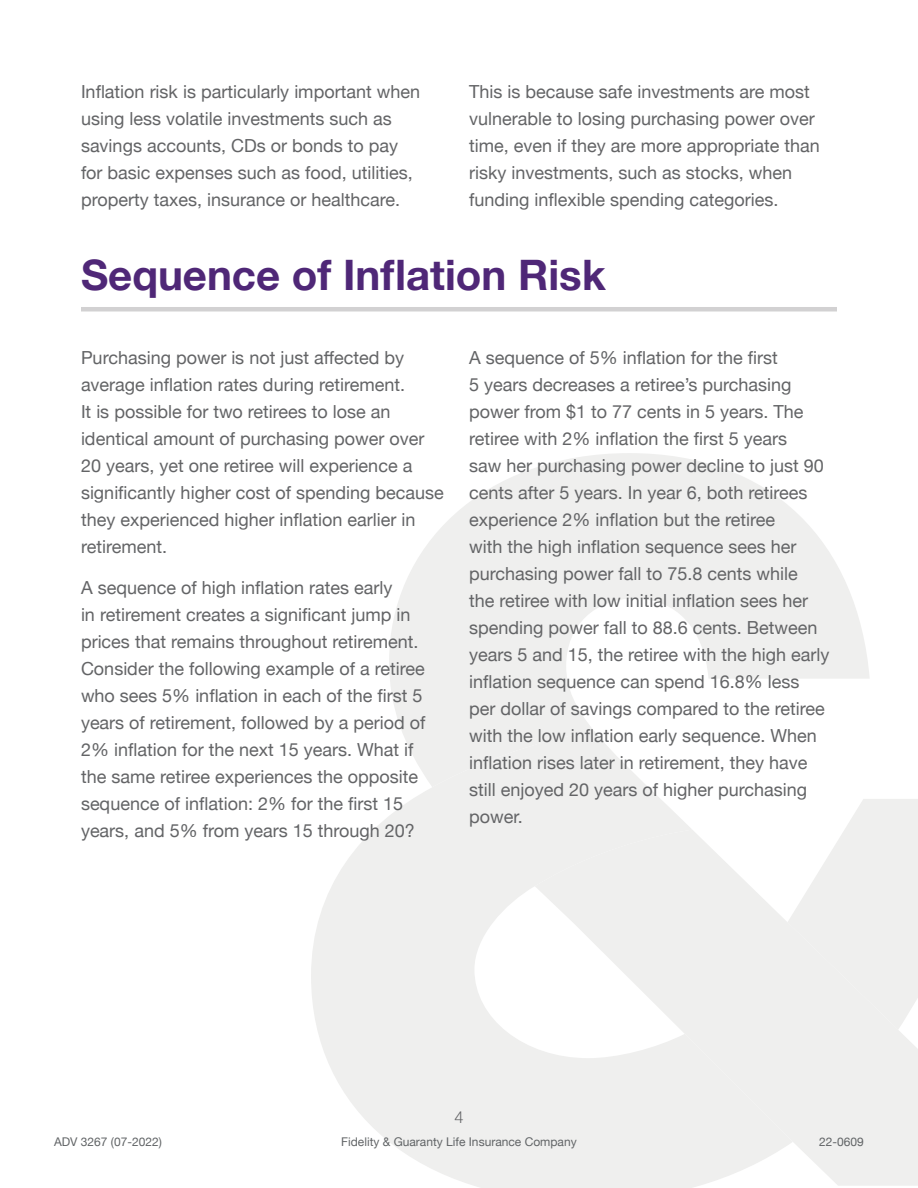
<style>
.page{position:relative;width:918px;height:1188px;background:#fff}
.page>*{position:absolute;margin:0;border:0;box-sizing:border-box;transform-origin:0 0}
.t1{font:700 42px "Helvetica Neue";color:#4f2777}
.t2{font:18px/27px "Helvetica Neue";color:#636466}
.t3{font:300 16.5px "Helvetica Neue";color:#636466}
.t4{font:12px "Helvetica Neue";color:#616466}
</style>
<div class="page">
<svg style="left:845px;top:799px;width:73px;height:31px;background:#f0f0f0"></svg>
<svg style="left:311px;top:787px;width:386px;height:401px;fill:#efefee"></svg>
<svg style="left:389px;top:453px;width:481px;height:334px;fill:#efefee"></svg>
<svg style="left:535px;top:830px;width:383px;height:356px;fill:#efefee"></svg>
<hr style="left:81px;top:307px;width:756px;height:4px;background:#d2d1d2">
<p class="t2" style="left:81px;top:79px;width:341px">Inflation risk is particularly important when using less volatile investments such as savings accounts, CDs or bonds to pay for basic expenses such as food, utilities, property taxes, insurance or healthcare.</p>
<p class="t2" style="left:469px;top:79px;width:352px">This is because safe investments are most vulnerable to losing purchasing power over time, even if they are more appropriate than risky investments, such as stocks, when funding inflexible spending categories.</p>
<h1 class="t1" style="left:81px;top:242px;width:526px">Sequence of Inflation Risk</h1>
<p class="t2" style="left:81px;top:345px;width:364px">Purchasing power is not just affected by average inflation rates during retirement.<br>It is possible for two retirees to lose an identical amount of purchasing power over 20 years, yet one retiree will experience a significantly higher cost of spending because they experienced higher inflation earlier in retirement.</p>
<p class="t2" style="left:81px;top:575px;width:346px">A sequence of high inflation rates early<br>in retirement creates a significant jump in prices that remains throughout retirement.<br>Consider the following example of a retiree who sees 5% inflation in each of the first 5 years of retirement, followed by a period of 2% inflation for the next 15 years. What if the same retiree experiences the opposite sequence of inflation: 2% for the first 15 years, and 5% from years 15 through 20?</p>
<p class="t2" style="left:469px;top:345px;width:362px">A sequence of 5% inflation for the first<br>5 years decreases a retiree’s purchasing power from $1 to 77 cents in 5 years. The retiree with 2% inflation the first 5 years<br>saw her purchasing power decline to just 90 cents after 5 years. In year 6, both retirees experience 2% inflation but the retiree<br>with the high inflation sequence sees her purchasing power fall to 75.8 cents while<br>the retiree with low initial inflation sees her spending power fall to 88.6 cents. Between years 5 and 15, the retiree with the high early inflation sequence can spend 16.8% less per dollar of savings compared to the retiree with the low inflation early sequence. When inflation rises later in retirement, they have still enjoyed 20 years of higher purchasing power.</p>
<p class="t3" style="left:454px;top:1104px;width:11px">4</p>
<p class="t4" style="left:54px;top:1133px;width:109px">ADV 3267 (07-2022)</p>
<p class="t4" style="left:341px;top:1133px;width:237px">Fidelity &amp; Guaranty Life Insurance Company</p>
<p class="t4" style="left:819px;top:1133px;width:46px">22-0609</p>
</div>
